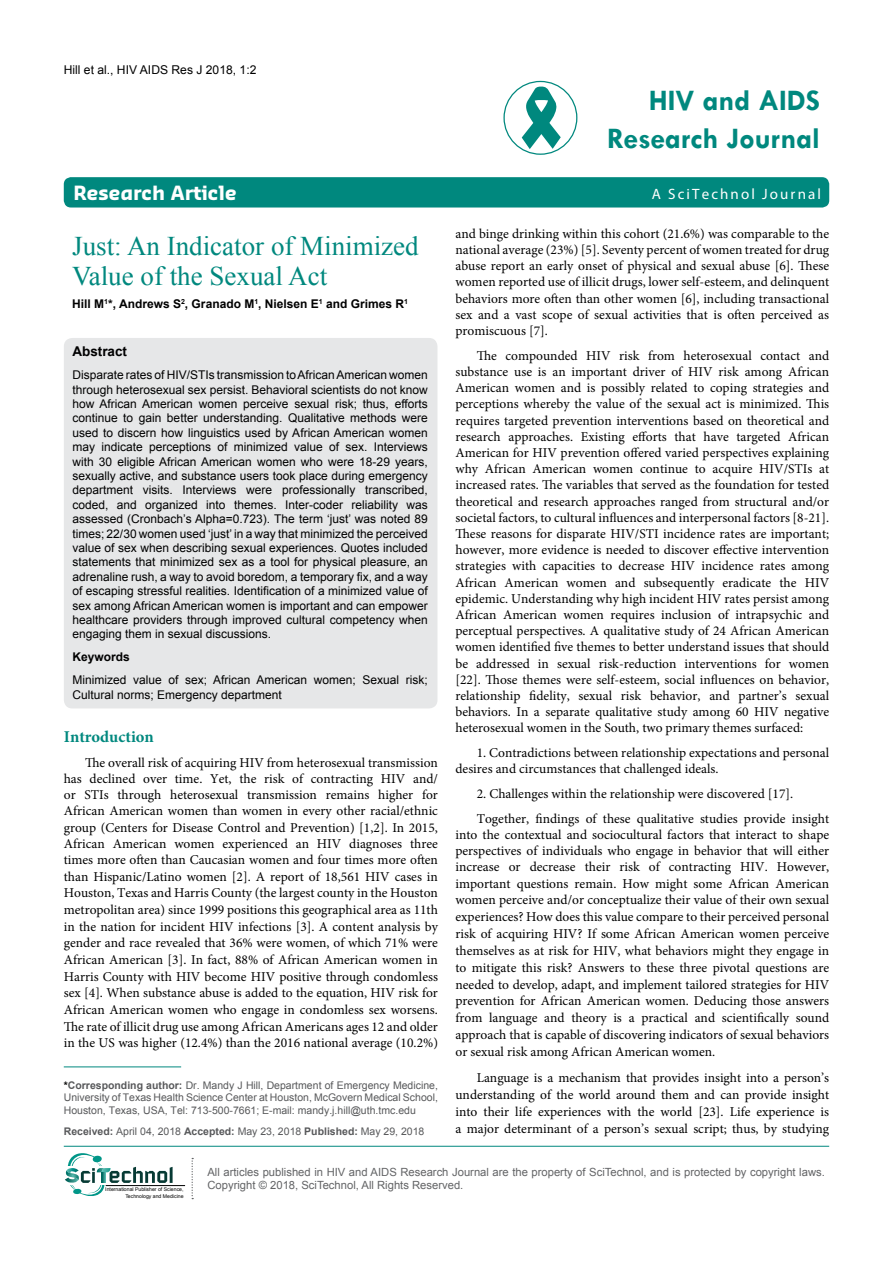
<style>
.page{position:relative;width:893px;height:1263px;background:#fff}
.page>*{position:absolute;margin:0;border:0;box-sizing:border-box;transform-origin:0 0}
.t1{font:700 30px/37.5px "Tw Cen";color:#00887e;text-align:right}
.t2{font:27px/30px "Times New Roman";color:#00887e}
.t3{font:700 19.2px "Sansa";color:#fff}
.t4{font:700 16.5px "Minion Pro";color:#00887e}
.t5{font:15px "Myriad Pro";letter-spacing:.14em;color:#fff}
.t6{font:13.5px/16.2px "Minion Pro";color:#000;text-align:justify}
.t7{font:700 13.5px "Arial";color:#000}
.t8{font:12.15px "Arial";color:#000}
.t9{font:12px/14.4px "Arial";color:#000;text-align:justify}
.t10{font:700 12px "Arial";color:#000}
.t11{font:11.25px/13.5px "Arial";color:#636466}
.t12{font:10.5px/12.6px "Arial";color:#58595b;text-align:justify}
.t13{font:5.1px/6.1px "Arial";color:#000;text-align:right}
.s1{font-weight:700;color:#000}
.s2{font-weight:700}
</style>
<div class="page">
<div style="left:64px;top:177px;width:765px;height:30px;background:#00887e;border-radius:7px"></div>
<hr style="left:64px;top:1146px;width:765px;height:1px;background:#00887e">
<hr style="left:106px;top:1185px;width:79px;height:1px;background:#000">
<svg style="left:192px;top:1158px;width:1px;height:41px"></svg>
<svg style="left:65px;top:1153px;width:108px;height:43px"></svg>
<div style="left:503px;top:81px;width:74px;height:74px;border:1px solid #00887e;border-radius:50%"></div>
<svg style="left:522px;top:86px;width:39px;height:63px"></svg>
<div style="left:64px;top:338px;width:373px;height:370px;background:#e6e7e8;border-radius:9px"></div>
<hr style="left:64px;top:1066px;width:117px;height:1px;background:#00887e">
<p class="t8" style="left:64px;top:62px;width:194px">Hill et al., HIV AIDS Res J 2018, 1:2</p>
<h1 class="t1" style="left:607px;top:81px;width:215px">HIV and AIDS<br>Research Journal</h1>
<h3 class="t3" style="left:74px;top:181px;width:165px">Research Article</h3>
<p class="t5" style="left:652px;top:184px;width:171px">A SciTechnol Journal</p>
<h2 class="t2" style="left:72px;top:231px;width:348px">Just: An Indicator of Minimized<br>Value of the Sexual Act</h2>
<p class="t10" style="left:72px;top:296px;width:337px">Hill M<sup>1</sup>*, Andrews S<sup>2</sup>, Granado M<sup>1</sup>, Nielsen E<sup>1</sup> and Grimes R<sup>1</sup></p>
<p class="t7" style="left:72px;top:343px;width:56px">Abstract</p>
<p class="t9" style="left:72px;top:368px;width:357px">Disparate rates of HIV/STIs transmission to African American women through heterosexual sex persist. Behavioral scientists do not know how African American women perceive sexual risk; thus, efforts continue to gain better understanding. Qualitative methods were used to discern how linguistics used by African American women may indicate perceptions of minimized value of sex. Interviews with 30 eligible African American women who were 18-29 years, sexually active, and substance users took place during emergency department visits. Interviews were professionally transcribed, coded, and organized into themes. Inter-coder reliability was assessed (Cronbach’s Alpha=0.723). The term ‘just’ was noted 89 times; 22/30 women used ‘just’ in a way that minimized the perceived value of sex when describing sexual experiences. Quotes included statements that minimized sex as a tool for physical pleasure, an adrenaline rush, a way to avoid boredom, a temporary fix, and a way of escaping stressful realities. Identification of a minimized value of sex among African American women is important and can empower healthcare providers through improved cultural competency when engaging them in sexual discussions.</p>
<p class="t10" style="left:72px;top:649px;width:59px">Keywords</p>
<p class="t9" style="left:72px;top:673px;width:357px">Minimized value of sex; African American women; Sexual risk;<br>Cultural norms; Emergency department</p>
<p class="t4" style="left:64px;top:725px;width:92px">Introduction</p>
<p class="t6" style="left:64px;top:754px;width:376px;text-indent:21px">The overall risk of acquiring HIV from heterosexual transmission has declined over time. Yet, the risk of contracting HIV and/ or STIs through heterosexual transmission remains higher for African American women than women in every other racial/ethnic group (Centers for Disease Control and Prevention) [1,2]. In 2015, African American women experienced an HIV diagnoses three times more often than Caucasian women and four times more often than Hispanic/Latino women [2]. A report of 18,561 HIV cases in Houston, Texas and Harris County (the largest county in the Houston metropolitan area) since 1999 positions this geographical area as 11th in the nation for incident HIV infections [3]. A content analysis by gender and race revealed that 36% were women, of which 71% were African American [3]. In fact, 88% of African American women in Harris County with HIV become HIV positive through condomless sex [4]. When substance abuse is added to the equation, HIV risk for African American women who engage in condomless sex worsens.<br>The rate of illicit drug use among African Americans ages 12 and older in the US was higher (12.4%) than the 2016 national average (10.2%)</p>
<p class="t12" style="left:64px;top:1079px;width:376px"><span class="s1">*</span><span class="s2">Corresponding author:</span> Dr. Mandy J Hill, Department of Emergency Medicine, University of Texas Health Science Center at Houston, McGovern Medical School, Houston, Texas, USA, Tel: 713-500-7661; E-mail: mandy.j.hill@uth.tmc.edu</p>
<p class="t12" style="left:64px;top:1125px;width:362px"><span class="s2">Received:</span> April 04, 2018 <span class="s2">Accepted:</span> May 23, 2018 <span class="s2">Published:</span> May 29, 2018</p>
<p class="t6" style="left:455px;top:225px;width:375px">and binge drinking within this cohort (21.6%) was comparable to the national average (23%) [5]. Seventy percent of women treated for drug abuse report an early onset of physical and sexual abuse [6]. These women reported use of illicit drugs, lower self-esteem, and delinquent behaviors more often than other women [6], including transactional sex and a vast scope of sexual activities that is often perceived as promiscuous [7].</p>
<p class="t6" style="left:455px;top:347px;width:375px;text-indent:21px">The compounded HIV risk from heterosexual contact and substance use is an important driver of HIV risk among African American women and is possibly related to coping strategies and perceptions whereby the value of the sexual act is minimized. This requires targeted prevention interventions based on theoretical and research approaches. Existing efforts that have targeted African American for HIV prevention offered varied perspectives explaining why African American women continue to acquire HIV/STIs at increased rates. The variables that served as the foundation for tested theoretical and research approaches ranged from structural and/or societal factors, to cultural influences and interpersonal factors [8-21].<br>These reasons for disparate HIV/STI incidence rates are important; however, more evidence is needed to discover effective intervention strategies with capacities to decrease HIV incidence rates among African American women and subsequently eradicate the HIV epidemic. Understanding why high incident HIV rates persist among African American women requires inclusion of intrapsychic and perceptual perspectives. A qualitative study of 24 African American women identified five themes to better understand issues that should be addressed in sexual risk-reduction interventions for women [22]. Those themes were self-esteem, social influences on behavior, relationship fidelity, sexual risk behavior, and partner’s sexual behaviors. In a separate qualitative study among 60 HIV negative heterosexual women in the South, two primary themes surfaced:</p>
<p class="t6" style="left:455px;top:745px;width:375px;text-indent:21px">1. Contradictions between relationship expectations and personal desires and circumstances that challenged ideals.</p>
<p class="t6" style="left:477px;top:781px;width:354px;line-height:24.8px">2. Challenges within the relationship were discovered [17].<br>Together, findings of these qualitative studies provide insight</p>
<p class="t6" style="left:455px;top:826px;width:375px;line-height:16.6px">into the contextual and sociocultural factors that interact to shape perspectives of individuals who engage in behavior that will either increase or decrease their risk of contracting HIV. However, important questions remain. How might some African American women perceive and/or conceptualize their value of their own sexual experiences? How does this value compare to their perceived personal risk of acquiring HIV? If some African American women perceive themselves as at risk for HIV, what behaviors might they engage in to mitigate this risk? Answers to these three pivotal questions are needed to develop, adapt, and implement tailored strategies for HIV prevention for African American women. Deducing those answers from language and theory is a practical and scientifically sound approach that is capable of discovering indicators of sexual behaviors or sexual risk among African American women.</p>
<p class="t6" style="left:455px;top:1069px;width:375px;line-height:17px;text-indent:21px">Language is a mechanism that provides insight into a person’s understanding of the world around them and can provide insight into their life experiences with the world [23]. Life experience is a major determinant of a person’s sexual script; thus, by studying</p>
<p class="t13" style="left:105px;top:1186px;width:80px">International Publisher of Science,<br>Technology and Medicine</p>
<p class="t11" style="left:207px;top:1165px;width:619px">All articles published in HIV and AIDS Research Journal are the property of SciTechnol, and is protected by copyright laws.<br>Copyright © 2018, SciTechnol, All Rights Reserved.</p>
</div>
